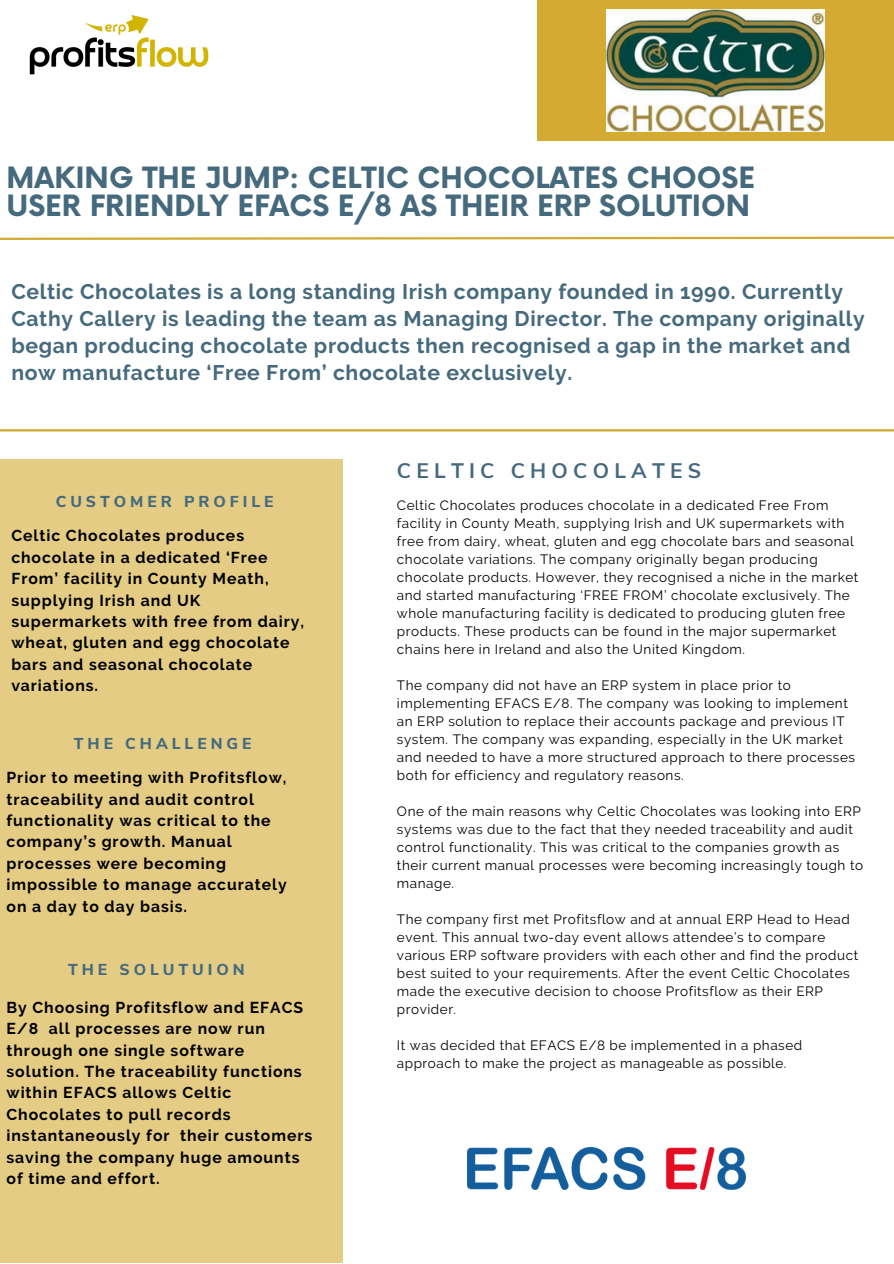
<style>
.page{position:relative;width:894px;height:1264px;background:#fff}
.page>*{position:absolute;margin:0;border:0;box-sizing:border-box;transform-origin:0 0}
.t1{font:700 28.65px/28.2px "Now";color:#456a7d}
.t2{font:700 21.15px/27px "Raleway";letter-spacing:.03em;color:#456a7d}
.t3{font:700 21px "Nunito Sans";letter-spacing:.25em;color:#456a7d}
.t4{font:700 15.75px/21.3px "Raleway";letter-spacing:.06em;color:#000}
.t5{font:800 15.75px "Nunito Sans";letter-spacing:.25em;color:#456a7d}
.t6{font:13.5px/18px "Raleway";letter-spacing:.04em;color:#000}
</style>
<div class="page">
<div style="left:537px;top:0;width:356px;height:141px;background:#d4aa33"></div>
<div style="left:0;top:459px;width:343px;height:803px;background:#e5cc84"></div>
<svg style="left:0;top:236px;width:893px;height:4px"></svg>
<hr style="left:0;top:429px;width:893px;height:2px;background:#d4aa33">
<img style="left:29px;top:15px;width:180px;height:60px">
<img style="left:606px;top:9px;width:217px;height:123px">
<img style="left:467px;top:1147px;width:278px;height:42px">
<p class="t1" style="left:7px;top:165px;width:749px">MAKING THE JUMP: CELTIC CHOCOLATES CHOOSE<br>USER FRIENDLY EFACS E/8 AS THEIR ERP SOLUTION</p>
<p class="t2" style="left:11px;top:278px;width:854px">Celtic Chocolates is a long standing Irish company founded in 1990. Currently Cathy Callery is leading the team as Managing Director. The company originally began producing chocolate products then recognised a gap in the market and now manufacture ‘Free From’ chocolate exclusively.</p>
<h5 class="t5" style="left:56px;top:491px;width:219px">CUSTOMER PROFILE</h5>
<h4 class="t4" style="left:11px;top:525px;width:294px">Celtic Chocolates produces chocolate in a dedicated ‘Free<br>From’ facility in County Meath, supplying Irish and UK supermarkets with free from dairy, wheat, gluten and egg chocolate bars and seasonal chocolate variations.</h4>
<h4 class="t5" style="left:74px;top:732px;width:179px">THE CHALLENGE</h4>
<h5 class="t4" style="left:7px;top:767px;width:282px">Prior to meeting with Profitsflow, traceability and audit control functionality was critical to the company’s growth. Manual processes were becoming impossible to manage accurately on a day to day basis.</h5>
<h2 class="t5" style="left:68px;top:958px;width:178px">THE SOLUTUION</h2>
<p class="t4" style="left:7px;top:996px;width:307px">By Choosing Profitsflow and EFACS<br>E/8 all processes are now run through one single software solution. The traceability functions within EFACS allows Celtic<br>Chocolates to pull records instantaneously for their customers saving the company huge amounts of time and effort.</p>
<h5 class="t3" style="left:397px;top:457px;width:306px">CELTIC CHOCOLATES</h5>
<h1 class="t6" style="left:397px;top:496px;width:463px">Celtic Chocolates produces chocolate in a dedicated Free From facility in County Meath, supplying Irish and UK supermarkets with free from dairy, wheat, gluten and egg chocolate bars and seasonal chocolate variations. The company originally began producing chocolate products. However, they recognised a niche in the market and started manufacturing ‘FREE FROM’ chocolate exclusively. The whole manufacturing facility is dedicated to producing gluten free products. These products can be found in the major supermarket chains here in Ireland and also the United Kingdom.</h1>
<p class="t6" style="left:397px;top:676px;width:459px">The company did not have an ERP system in place prior to implementing EFACS E/8. The company was looking to implement an ERP solution to replace their accounts package and previous IT system. The company was expanding, especially in the UK market and needed to have a more structured approach to there processes both for efficiency and regulatory reasons.</p>
<h3 class="t6" style="left:397px;top:802px;width:467px">One of the main reasons why Celtic Chocolates was looking into ERP systems was due to the fact that they needed traceability and audit control functionality. This was critical to the companies growth as their current manual processes were becoming increasingly tough to manage.</h3>
<p class="t6" style="left:397px;top:910px;width:462px">The company first met Profitsflow and at annual ERP Head to Head event. This annual two-day event allows attendee’s to compare various ERP software providers with each other and find the product best suited to your requirements. After the event Celtic Chocolates made the executive decision to choose Profitsflow as their ERP provider.</p>
<h4 class="t6" style="left:397px;top:1036px;width:406px">It was decided that EFACS E/8 be implemented in a phased approach to make the project as manageable as possible.</h4>
</div>
